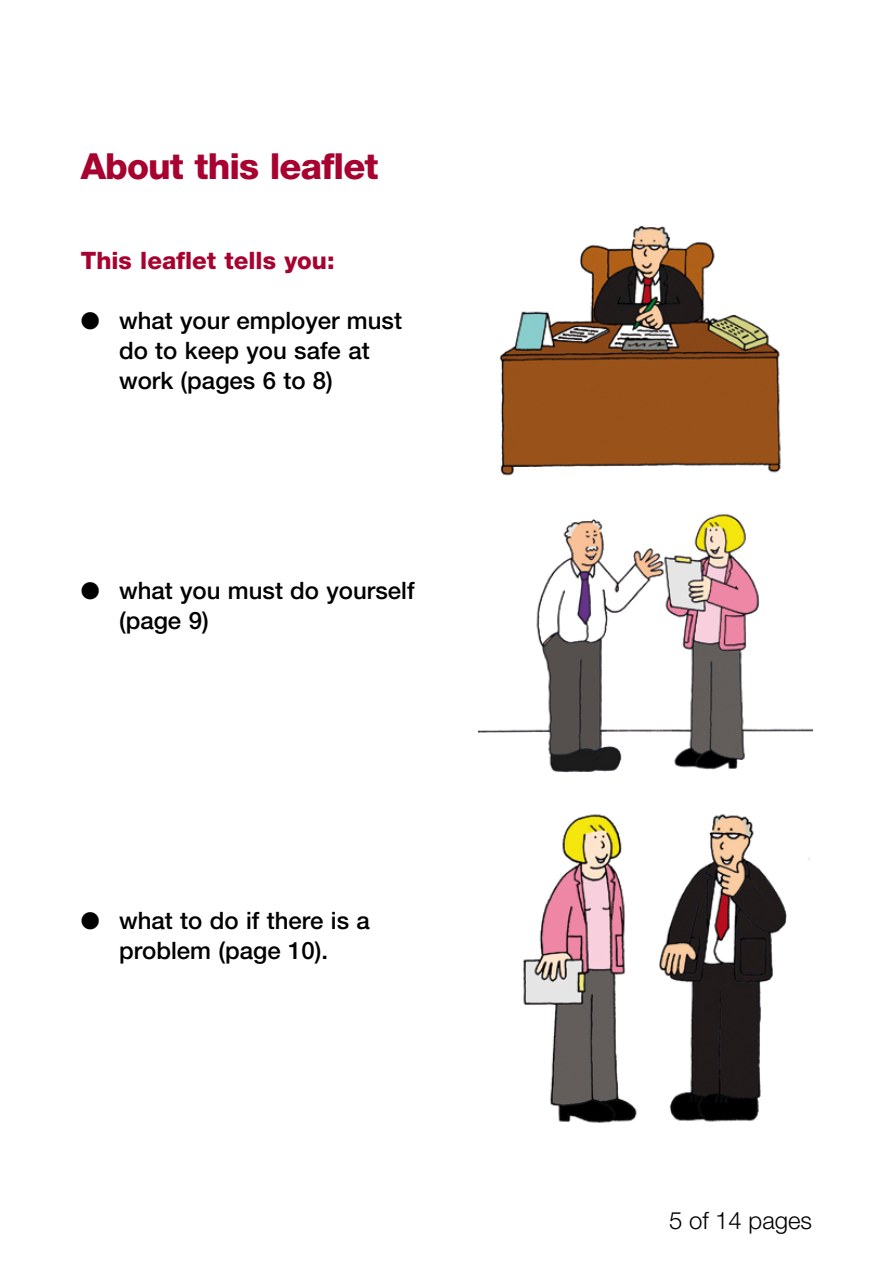
<style>
.page{position:relative;width:893px;height:1263px;background:#fff}
.page>*{position:absolute;margin:0;border:0;box-sizing:border-box;transform-origin:0 0}
.t1{font:800 36px "Helvetica Neue";letter-spacing:-.025em;color:#a70230}
.t2{font:500 24px/30px "Helvetica Neue";color:#000}
.t3{font:800 24px "Helvetica Neue";color:#a70230}
.t4{font:300 24px "Helvetica Neue";color:#000}
</style>
<div class="page">
<img style="left:523px;top:814px;width:287px;height:309px">
<img style="left:499px;top:225px;width:282px;height:251px">
<img style="left:478px;top:513px;width:334px;height:260px">
<h3 class="t1" style="left:81px;top:145px;width:299px">About this leaflet</h3>
<p class="t3" style="left:81px;top:246px;width:255px">This leaflet tells you:</p>
<p class="t2" style="left:119px;top:305px;width:284px;text-indent:-38px">● what your employer must do to keep you safe at work (pages 6 to 8)</p>
<p class="t2" style="left:119px;top:575px;width:297px;text-indent:-38px">● what you must do yourself (page 9)</p>
<p class="t2" style="left:81px;top:905px;width:291px;text-align:center">● what to do if there is a problem (page 10).</p>
<p class="t4" style="left:669px;top:1206px;width:145px">5 of 14 pages</p>
</div>
